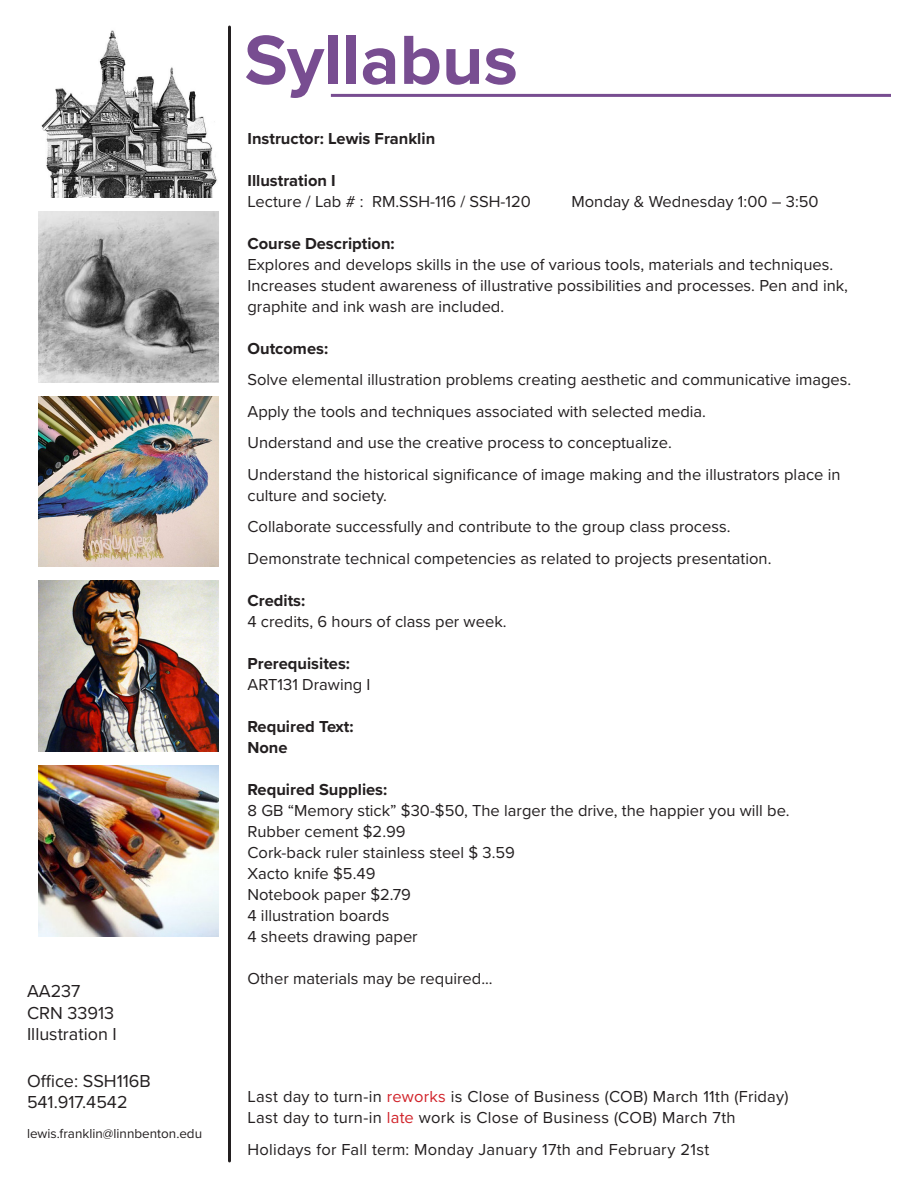
<style>
.page{position:relative;width:918px;height:1188px;background:#fff}
.page>*{position:absolute;margin:0;border:0;box-sizing:border-box;transform-origin:0 0}
.t1{font:700 72px "Proxima Nova";color:#784d91}
.t2{font:18px/21.6px "Proxima Nova";color:#231f20}
.t3{font:16.5px/21px "Proxima Nova";color:#231f20}
.t4{font:700 16.5px "Proxima Nova";color:#231f20}
.t5{font:13.5px "Proxima Nova";color:#231f20}
.s1{color:#d1232a}
</style>
<div class="page">
<hr style="left:228px;top:27px;width:3px;height:1134px;background:#231f20">
<img style="left:38px;top:765px;width:180px;height:171px">
<img style="left:38px;top:212px;width:180px;height:170px">
<img style="left:38px;top:396px;width:180px;height:171px">
<img style="left:38px;top:581px;width:180px;height:171px">
<img style="left:41px;top:30px;width:176px;height:168px">
<hr style="left:331px;top:94px;width:560px;height:3px;background:#784d91">
<p class="t2" style="left:27px;top:979px;width:91px">AA237<br>CRN 33913<br>Illustration I</p>
<p class="t2" style="left:27px;top:1069px;width:125px">Office: SSH116B<br>541.917.4542</p>
<p class="t5" style="left:27px;top:1124px;width:177px">lewis.franklin@linnbenton.edu</p>
<p class="t1" style="left:244px;top:6px;width:275px">Syllabus</p>
<p class="t4" style="left:248px;top:126px;width:189px">Instructor: Lewis Franklin</p>
<p class="t4" style="left:248px;top:168px;width:90px">Illustration I</p>
<p class="t3" style="left:248px;top:190px;width:285px">Lecture / Lab # : RM.SSH-116 / SSH-120</p>
<p class="t3" style="left:571px;top:190px;width:249px">Monday &amp; Wednesday 1:00 – 3:50</p>
<p class="t4" style="left:248px;top:231px;width:149px">Course Description:</p>
<p class="t3" style="left:248px;top:253px;width:602px">Explores and develops skills in the use of various tools, materials and techniques.<br>Increases student awareness of illustrative possibilities and processes. Pen and ink, graphite and ink wash are included.</p>
<p class="t4" style="left:248px;top:336px;width:82px">Outcomes:</p>
<p class="t3" style="left:248px;top:368px;width:605px">Solve elemental illustration problems creating aesthetic and communicative images.</p>
<p class="t3" style="left:248px;top:400px;width:460px">Apply the tools and techniques associated with selected media.</p>
<p class="t3" style="left:248px;top:431px;width:426px">Understand and use the creative process to conceptualize.</p>
<p class="t3" style="left:248px;top:463px;width:595px">Understand the historical significance of image making and the illustrators place in culture and society.</p>
<p class="t3" style="left:248px;top:515px;width:485px">Collaborate successfully and contribute to the group class process.</p>
<p class="t3" style="left:248px;top:547px;width:526px">Demonstrate technical competencies as related to projects presentation.</p>
<p class="t4" style="left:248px;top:588px;width:59px">Credits:</p>
<p class="t3" style="left:248px;top:610px;width:261px">4 credits, 6 hours of class per week.</p>
<p class="t4" style="left:248px;top:651px;width:104px">Prerequisites:</p>
<p class="t3" style="left:248px;top:673px;width:125px">ART131 Drawing I</p>
<p class="t4" style="left:248px;top:714px;width:108px">Required Text:</p>
<p class="t4" style="left:248px;top:735px;width:42px">None</p>
<p class="t4" style="left:248px;top:777px;width:141px">Required Supplies:</p>
<p class="t3" style="left:248px;top:799px;width:544px">8 GB “Memory stick” $30-$50, The larger the drive, the happier you will be.</p>
<p class="t3" style="left:248px;top:820px;width:160px">Rubber cement $2.99</p>
<p class="t3" style="left:248px;top:841px;width:269px">Cork-back ruler stainless steel $ 3.59</p>
<p class="t3" style="left:248px;top:862px;width:129px">Xacto knife $5.49</p>
<p class="t3" style="left:248px;top:883px;width:165px">Notebook paper $2.79</p>
<p class="t3" style="left:248px;top:904px;width:143px">4 illustration boards</p>
<p class="t3" style="left:248px;top:925px;width:172px">4 sheets drawing paper</p>
<p class="t3" style="left:248px;top:967px;width:247px">Other materials may be required...</p>
<p class="t3" style="left:248px;top:1085px;width:543px">Last day to turn-in <span class="s1">reworks</span> is Close of Business (COB) March 11th (Friday)<br>Last day to turn-in <span class="s1">late</span> work is Close of Business (COB) March 7th</p>
<p class="t3" style="left:247px;top:1138px;width:463px">Holidays for Fall term: Monday January 17th and February 21st</p>
</div>
